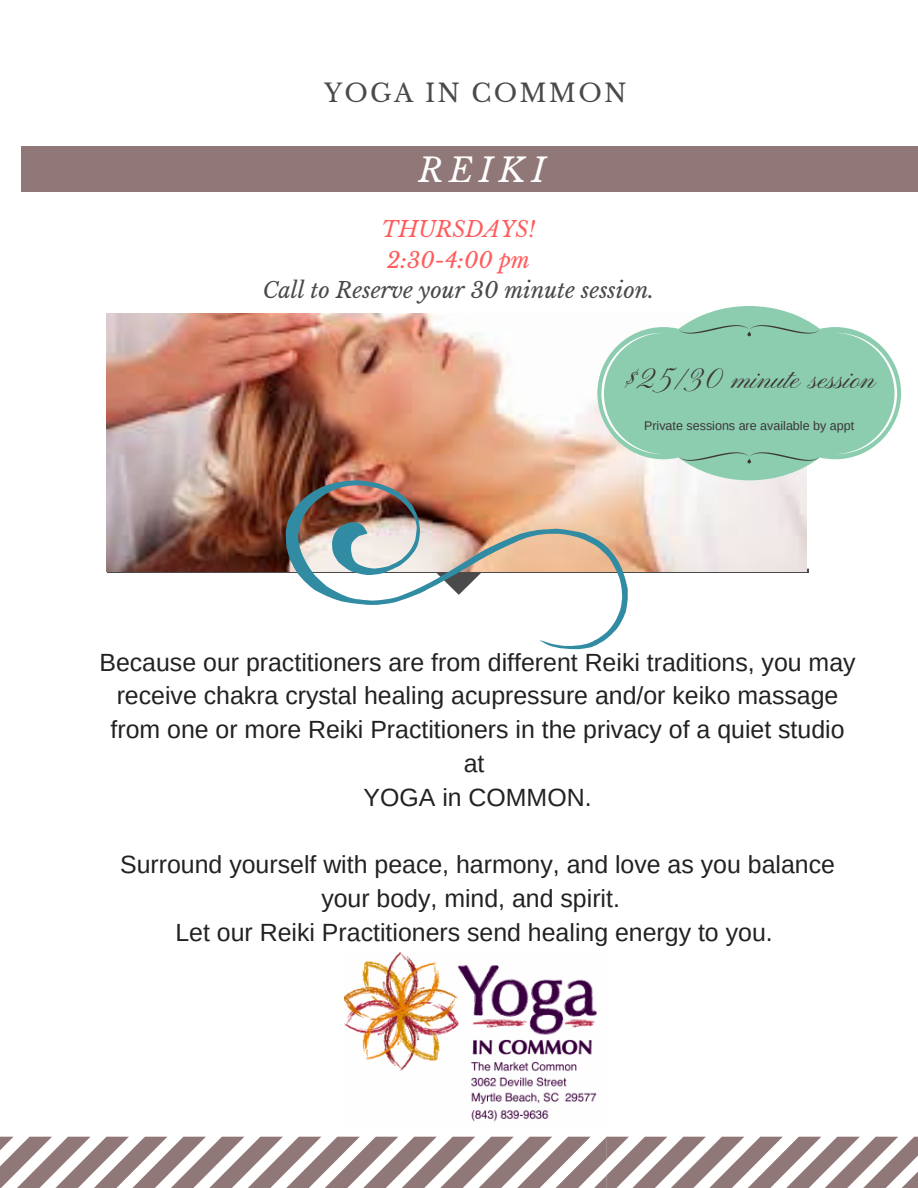
<style>
.page{position:relative;width:918px;height:1188px;background:#fff}
.page>*{position:absolute;margin:0;border:0;box-sizing:border-box;transform-origin:0 0}
.t1{font:italic 32.7px "Libre Baskerville";letter-spacing:.18em;color:#fff}
.t2{font:28.65px "Pinyon Script";color:#3c3636}
.t3{font:24.9px/33.8px "Arimo";color:#222;text-align:center}
.t4{font:24.9px "Libre Baskerville";letter-spacing:.09em;color:#4a4a4a}
.t5{font:italic 21.75px "Libre Baskerville";color:#4a4a4a}
.t6{font:italic 21.75px/30.3px "Libre Baskerville";color:#ff5c5c}
.t7{font:12.6px "Arimo";color:#3c3636}
</style>
<div class="page">
<hr style="left:107px;top:570px;width:702px;height:3px;background:#4a4a4a">
<div style="left:21px;top:146px;width:897px;height:45px;background:#917878"></div>
<img style="left:107px;top:314px;width:700px;height:258px">
<svg style="left:0;top:1137px;width:918px;height:51px"></svg>
<img style="left:286px;top:480px;width:342px;height:169px">
<img style="left:344px;top:953px;width:253px;height:169px">
<svg style="left:597px;top:306px;width:304px;height:174px;fill:#8ccdb0"></svg>
<svg style="left:601px;top:333px;width:62px;height:121px"></svg>
<svg style="left:835px;top:333px;width:62px;height:121px"></svg>
<svg style="left:679px;top:452px;width:141px;height:11px"></svg>
<svg style="left:679px;top:325px;width:141px;height:11px"></svg>
<p class="t4" style="left:324px;top:78px;width:304px">YOGA IN COMMON</p>
<h1 class="t1" style="left:418px;top:151px;width:129px">REIKI</h1>
<p class="t6" style="left:382px;top:215px;width:155px">THURSDAYS!<br>2:30-4:00 pm</p>
<p class="t5" style="left:263px;top:277px;width:393px">Call to Reserve your 30 minute session.</p>
<p class="t2" style="left:623px;top:363px;width:255px">$25/30 minute session</p>
<p class="t7" style="left:644px;top:418px;width:212px">Private sessions are available by appt</p>
<p class="t3" style="left:99px;top:645px;width:758px">Because our practitioners are from different Reiki traditions, you may receive chakra crystal healing acupressure and/or keiko massage from one or more Reiki Practitioners in the privacy of a quiet studio at<br>YOGA in COMMON.</p>
<p class="t3" style="left:120px;top:847px;width:716px">Surround yourself with peace, harmony, and love as you balance your body, mind, and spirit.<br>Let our Reiki Practitioners send healing energy to you.</p>
</div>
